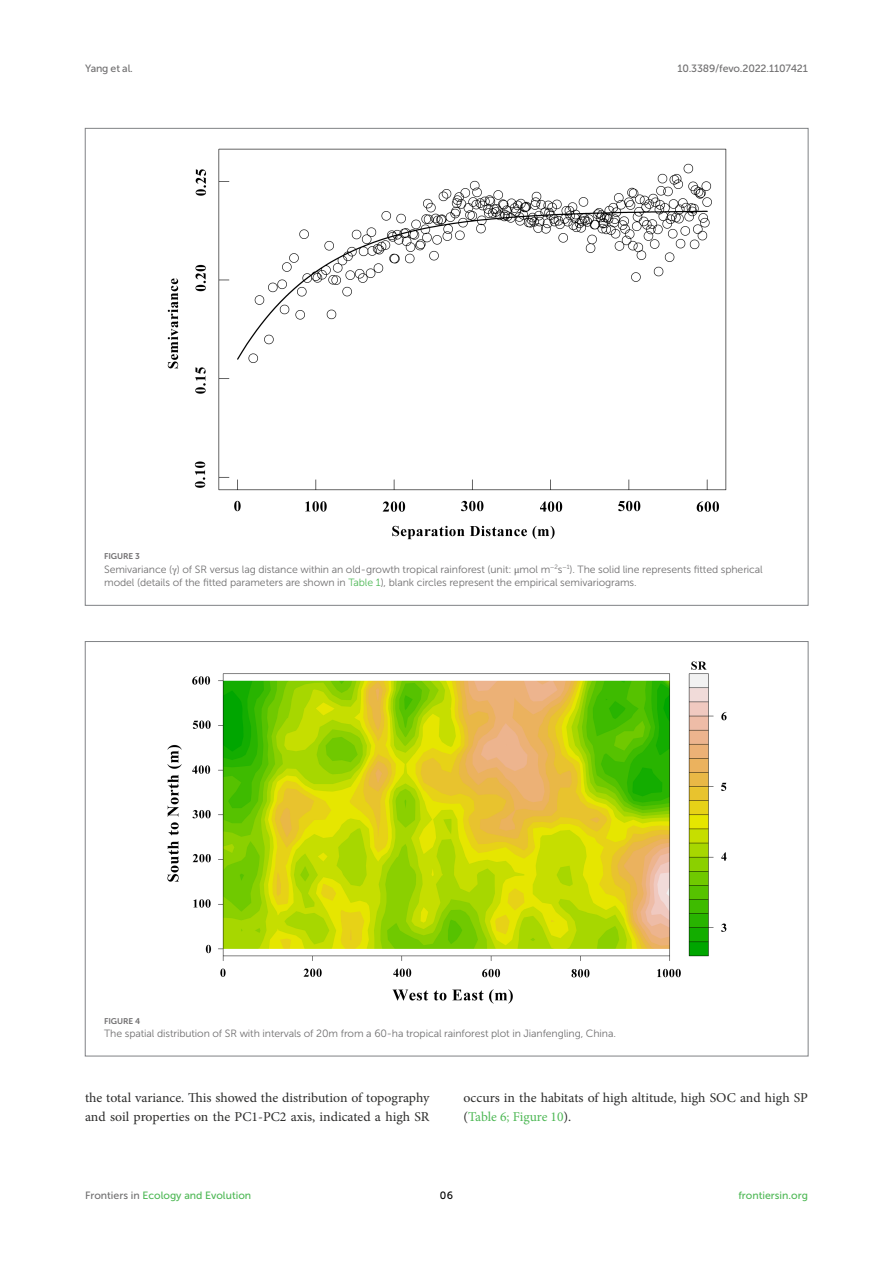
<style>
.page{position:relative;width:893px;height:1263px;background:#fff}
.page>*{position:absolute;margin:0;border:0;box-sizing:border-box;transform-origin:0 0}
.TEXT_FLUSH{font:13.5px/18.8px "Minion Pro";color:#2b2b2a}
.FIG_LEG{font:10.5px/13.5px "Museo Sans 300";letter-spacing:-.01em;color:#706f70}
.t1{font:10.5px "Museo Sans 500";color:#4eb855}
.t2{font:10.5px "Museo Sans 500";letter-spacing:-.015em;color:#706f70}
.t3{font:10.5px "Museo Sans 500";color:#000}
.FIG_HD{font:8.25px "Museo Sans 700";letter-spacing:-.01em;color:#706f70}
.s1{font-family:"STIX General"}
.s2{color:#4eb855}
.s3{color:#64bd64}
.s4{color:#706f70}
</style>
<div class="page">
<img style="left:167px;top:661px;width:560px;height:343px">
<img style="left:167px;top:148px;width:560px;height:392px">
<p class="t2" style="left:85px;top:63px;width:49px">Yang et al.</p>
<p class="t2" style="left:677px;top:63px;width:132px">10.3389/fevo.2022.1107421</p>
<p class="FIG_HD" style="left:104px;top:552px;width:37px">FIGURE 3</p>
<p class="FIG_LEG" style="left:104px;top:563px;width:660px">Semivariance (<span class="s1">γ</span>) of SR versus lag distance within an old-growth tropical rainforest (unit: <span class="s1">μ</span>mol m<sup>−</sup><sup>2</sup> s<sup>−</sup><sup>1</sup>). The solid line represents fitted spherical model (details of the fitted parameters are shown in <span class="s2">Table 1</span>), blank circles represent the empirical semivariograms.</p>
<p class="FIG_HD" style="left:104px;top:1016px;width:37px">FIGURE 4</p>
<p class="FIG_LEG" style="left:104px;top:1027px;width:513px">The spatial distribution of SR with intervals of 20 m from a 60-ha tropical rainforest plot in Jianfengling, China.</p>
<p class="TEXT_FLUSH" style="left:85px;top:1088px;width:346px">the total variance. This showed the distribution of topography and soil properties on the PC1-PC2 axis, indicated a high SR</p>
<p class="TEXT_FLUSH" style="left:463px;top:1088px;width:346px">occurs in the habitats of high altitude, high SOC and high SP (<span class="s2">Table 6</span><span class="s3">;</span> <span class="s2">Figure 10</span>).</p>
<p class="t1" style="left:85px;top:1190px;width:168px"><span class="s4">Frontiers in</span> Ecology and Evolution</p>
<p class="t3" style="left:440px;top:1190px;width:15px">06</p>
<p class="t1" style="left:738px;top:1190px;width:71px">frontiersin.org</p>
</div>
